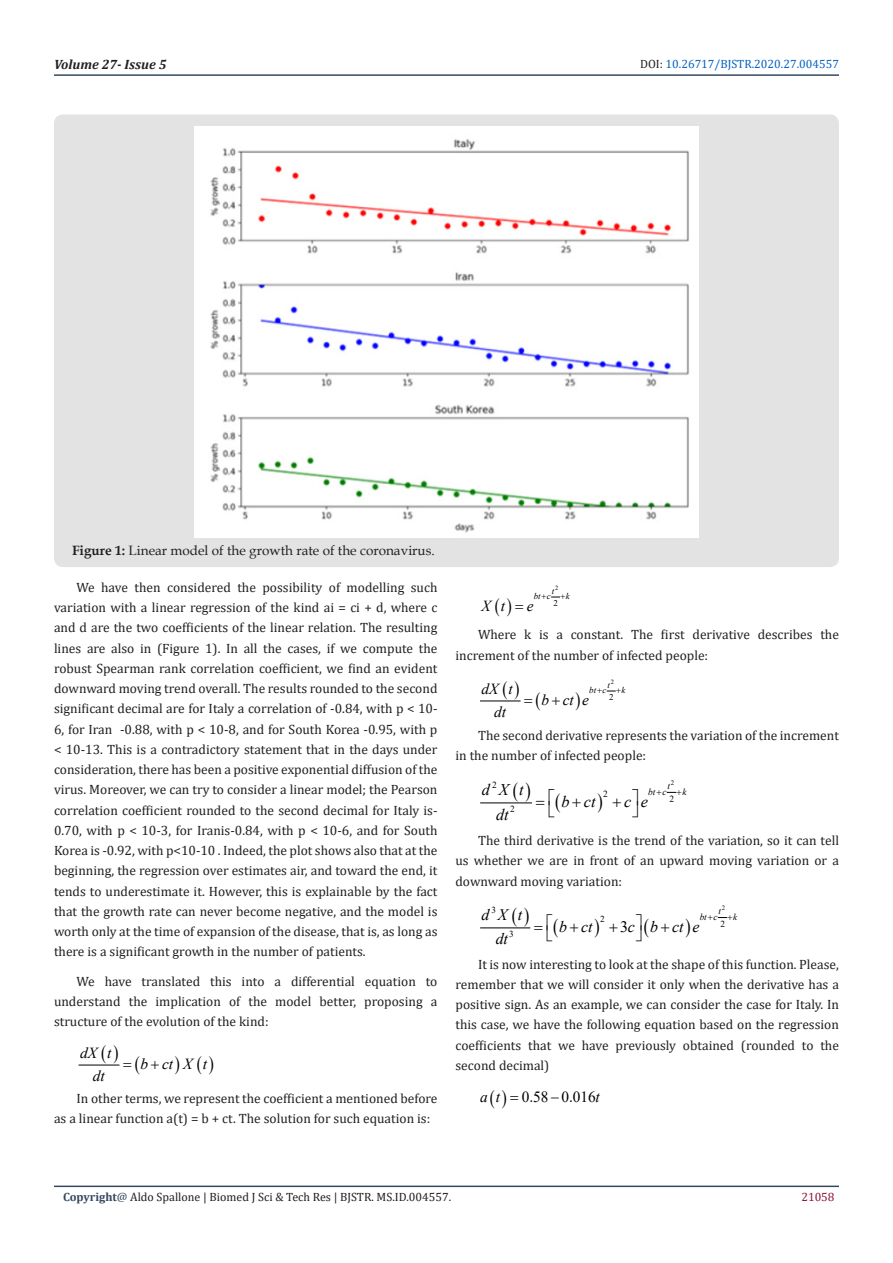
<style>
.page{position:relative;width:893px;height:1263px;background:#fff}
.page>*{position:absolute;margin:0;border:0;box-sizing:border-box;transform-origin:0 0}
.t1{font:italic 16.2px "Times New Roman";letter-spacing:.275em;color:#000}
.t2{font:italic 15.9px "Times New Roman";color:#000}
.t3{font:15.6px "Times New Roman";color:#000}
.t4{font:italic 15.6px "Times New Roman";color:#000}
.t5{font:italic 15.3px "Times New Roman";color:#000}
.t6{font:13.5px/20.2px "Cambria";color:#231f20;text-align:justify}
.t7{font:13.5px "Book Antiqua";color:#231f20}
.t8{font:italic 700 13.5px "Cambria";color:#231f20}
.t9{font:12px "Cambria";color:#231f20}
.t10{font:12px "Cambria";color:#0563c1}
.t11{font:12px "Cambria";color:#8f133a}
.t12{font:italic 9.45px "Times New Roman";color:#000}
.t13{font:9.45px "Times New Roman";color:#000}
.t14{font:italic 9.3px "Times New Roman";color:#000}
.t15{font:9.3px "Times New Roman";color:#000}
.t16{font:italic 8.85px "Times New Roman";color:#000}
.t17{font:8.85px "Times New Roman";color:#000}
.t18{font:6.75px "Times New Roman";color:#000}
.t19{font:6.45px "Times New Roman";color:#000}
.s1{color:#231f20}
.s2{font-weight:700}
.s3{font-style:italic}
.s4{font-style:normal}
.s5{font-weight:700;color:#34495e}
.s6{color:#34495e}
</style>
<div class="page">
<hr style="left:54px;top:1185px;width:785px;height:2px;background:#34495e">
<hr style="left:54px;top:74px;width:785px;height:2px;background:#34495e">
<div style="left:54px;top:114px;width:785px;height:453px;background:#e3e3e3;border-radius:9px"></div>
<img style="left:195px;top:126px;width:503px;height:411px">
<hr style="left:79px;top:1065px;width:40px;height:1px;background:#000">
<hr style="left:481px;top:700px;width:39px;height:1px;background:#000">
<hr style="left:481px;top:802px;width:50px;height:1px;background:#000">
<hr style="left:481px;top:927px;width:49px;height:1px;background:#000">
<svg style="left:114px;top:1064px;width:6px;height:2px"></svg>
<svg style="left:552px;top:596px;width:8px;height:2px"></svg>
<svg style="left:606px;top:690px;width:10px;height:2px"></svg>
<svg style="left:515px;top:700px;width:6px;height:2px"></svg>
<svg style="left:666px;top:791px;width:11px;height:2px"></svg>
<svg style="left:717px;top:917px;width:11px;height:2px"></svg>
<svg style="left:524px;top:927px;width:7px;height:2px"></svg>
<p class="t8" style="left:54px;top:55px;width:114px">Volume 27- Issue 5</p>
<p class="t10" style="left:640px;top:57px;width:200px"><span class="s1">DOI:</span> 10.26717/BJSTR.2020.27.004557</p>
<p class="t7" style="left:72px;top:541px;width:364px"><span class="s2">Figure 1:</span> Linear model of the growth rate of the coronavirus.</p>
<p class="t6" style="left:54px;top:577px;width:385px;text-indent:22px">We have then considered the possibility of modelling such variation with a linear regression of the kind ai = ci + d, where c and d are the two coefficients of the linear relation. The resulting lines are also in (Figure 1). In all the cases, if we compute the robust Spearman rank correlation coefficient, we find an evident downward moving trend overall. The results rounded to the second significant decimal are for Italy a correlation of -0.84, with p &lt; 10- 6, for Iran -0.88, with p &lt; 10-8, and for South Korea -0.95, with p &lt; 10-13. This is a contradictory statement that in the days under consideration, there has been a positive exponential diffusion of the virus. Moreover, we can try to consider a linear model; the Pearson correlation coefficient rounded to the second decimal for Italy is-0.70, with p &lt; 10-3, for Iranis-0.84, with p &lt; 10-6, and for South Korea is -0.92, with p&lt;10-10 . Indeed, the plot shows also that at the beginning, the regression over estimates air, and toward the end, it tends to underestimate it. However, this is explainable by the fact that the growth rate can never become negative, and the model is worth only at the time of expansion of the disease, that is, as long as there is a significant growth in the number of patients.</p>
<p class="t6" style="left:54px;top:971px;width:385px;text-indent:22px">We have translated this into a differential equation to understand the implication of the model better, proposing a structure of the evolution of the kind:</p>
<p class="t5" style="left:80px;top:1042px;width:33px">dX t</p>
<p class="t5" style="left:141px;top:1053px;width:68px">b ctXt</p>
<p class="t5" style="left:93px;top:1065px;width:14px">dt</p>
<p class="t6" style="left:54px;top:1088px;width:385px;text-indent:22px">In other terms, we represent the coefficient a mentioned before as a linear function a(t) = b + ct. The solution for such equation is:</p>
<p class="t19" style="left:555px;top:583px;width:5px">2</p>
<p class="t17" style="left:553px;top:597px;width:6px">2</p>
<p class="t16" style="left:552px;top:585px;width:4px">t</p>
<p class="t16" style="left:534px;top:590px;width:19px">bt c</p>
<p class="t16" style="left:566px;top:590px;width:5px">k</p>
<p class="t5" style="left:481px;top:595px;width:25px">X t</p>
<p class="t5" style="left:527px;top:595px;width:8px">e</p>
<p class="t6" style="left:455px;top:625px;width:385px;text-indent:22px">Where k is a constant. The first derivative describes the increment of the number of infected people:</p>
<p class="t19" style="left:611px;top:677px;width:5px">2</p>
<p class="t17" style="left:609px;top:691px;width:6px">2</p>
<p class="t16" style="left:607px;top:679px;width:4px">t</p>
<p class="t5" style="left:481px;top:678px;width:33px">dX t</p>
<p class="t16" style="left:589px;top:684px;width:19px">bt c</p>
<p class="t16" style="left:621px;top:684px;width:5px">k</p>
<p class="t5" style="left:541px;top:689px;width:49px">b cte</p>
<p class="t5" style="left:494px;top:701px;width:13px">dt</p>
<p class="t6" style="left:455px;top:725px;width:385px;text-indent:22px">The second derivative represents the variation of the increment in the number of infected people:</p>
<p class="t18" style="left:671px;top:778px;width:5px">2</p>
<p class="t13" style="left:492px;top:778px;width:6px">2</p>
<p class="t13" style="left:603px;top:787px;width:6px">2</p>
<p class="t13" style="left:669px;top:792px;width:6px">2</p>
<p class="t13" style="left:510px;top:802px;width:6px">2</p>
<p class="t12" style="left:668px;top:779px;width:4px">t</p>
<p class="t1" style="left:482px;top:779px;width:43px">dXt</p>
<p class="t12" style="left:648px;top:785px;width:20px">bt c</p>
<p class="t12" style="left:682px;top:785px;width:6px">k</p>
<p class="t1" style="left:561px;top:790px;width:36px">b ct</p>
<p class="t1" style="left:624px;top:790px;width:26px">c e</p>
<p class="t1" style="left:496px;top:803px;width:14px">dt</p>
<p class="t6" style="left:455px;top:830px;width:385px;text-indent:22px">The third derivative is the trend of the variation, so it can tell us whether we are in front of an upward moving variation or a downward moving variation:</p>
<p class="t18" style="left:722px;top:903px;width:5px">2</p>
<p class="t15" style="left:491px;top:904px;width:6px">3</p>
<p class="t15" style="left:600px;top:913px;width:6px">2</p>
<p class="t15" style="left:720px;top:917px;width:6px">2</p>
<p class="t15" style="left:509px;top:927px;width:6px">3</p>
<p class="t14" style="left:719px;top:904px;width:4px">t</p>
<p class="t2" style="left:482px;top:904px;width:42px">dXt</p>
<p class="t14" style="left:700px;top:910px;width:19px">bt c</p>
<p class="t14" style="left:733px;top:910px;width:6px">k</p>
<p class="t2" style="left:559px;top:916px;width:35px">b ct</p>
<p class="t2" style="left:496px;top:928px;width:14px">dt</p>
<p class="t6" style="left:455px;top:954px;width:385px;text-indent:22px">It is now interesting to look at the shape of this function. Please, remember that we will consider it only when the derivative has a positive sign. As an example, we can consider the case for Italy. In this case, we have the following equation based on the regression coefficients that we have previously obtained (rounded to the second decimal)</p>
<p class="t4" style="left:480px;top:1086px;width:21px">a t</p>
<p class="t3" style="left:522px;top:1086px;width:80px">0.58 0.016<span class="s3">t</span></p>
<p class="t2" style="left:620px;top:916px;width:81px"><span class="s4">3</span>c b ct e</p>
<p class="t9" style="left:63px;top:1190px;width:390px"><span class="s5">Copyright</span><span class="s6">@</span> Aldo Spallone | Biomed J Sci &amp; Tech Res | BJSTR. MS.ID.004557.</p>
<p class="t11" style="left:801px;top:1189px;width:35px">21058</p>
</div>
